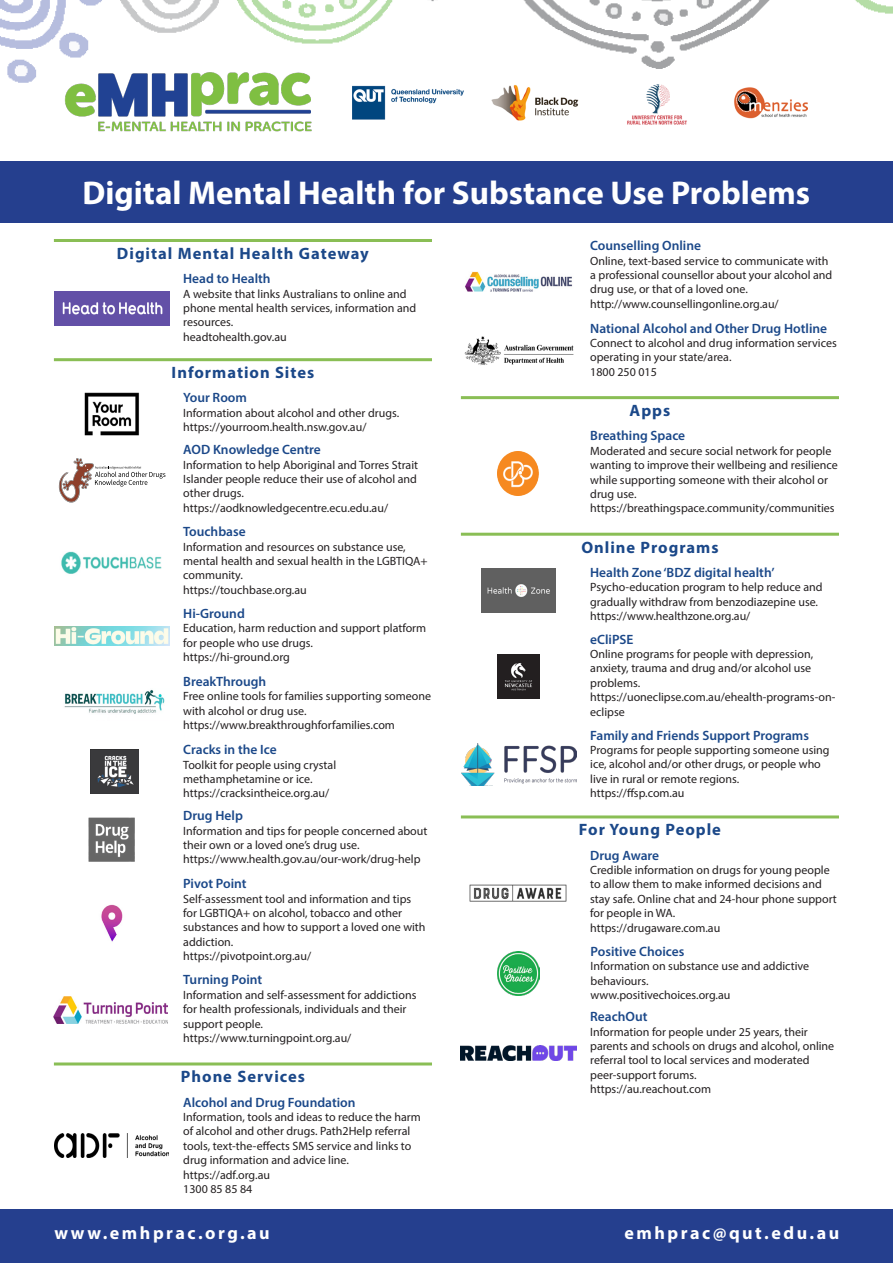
<style>
.page{position:relative;width:893px;height:1263px;background:#fff}
.page>*{position:absolute;margin:0;border:0;box-sizing:border-box;transform-origin:0 0}
.t1{font:700 33px "Myriad Pro";color:#fff}
.t2{font:700 18px "Myriad Pro";letter-spacing:.14em;color:#fff}
.t3{font:700 16.5px "Myriad Pro";letter-spacing:.06em;color:#1b4889}
.t4{font:600 13.5px "Myriad Pro";color:#1b4889}
.t5{font:12px/14.4px "Myriad Pro";color:#231f20}
</style>
<div class="page">
<div style="left:0;top:161px;width:893px;height:62px;background:#253f8e"></div>
<img style="left:523px;top:0;width:370px;height:69px">
<img style="left:0;top:0;width:434px;height:93px">
<img style="left:54px;top:57px;width:270px;height:75px">
<img style="left:353px;top:71px;width:454px;height:54px">
<div style="left:0;top:1209px;width:893px;height:54px;background:#253f8e"></div>
<hr style="left:54px;top:358px;width:378px;height:3px;background:#8abe55">
<hr style="left:54px;top:239px;width:378px;height:3px;background:#8abe55">
<img style="left:55px;top:291px;width:114px;height:35px">
<img style="left:84px;top:392px;width:55px;height:43px">
<img style="left:465px;top:271px;width:108px;height:21px">
<svg style="left:59px;top:458px;width:106px;height:44px"></svg>
<img style="left:61px;top:551px;width:101px;height:23px">
<img style="left:55px;top:627px;width:114px;height:18px">
<img style="left:64px;top:689px;width:101px;height:25px">
<img style="left:91px;top:750px;width:47px;height:44px">
<img style="left:88px;top:817px;width:47px;height:44px">
<img style="left:101px;top:904px;width:22px;height:38px">
<img style="left:53px;top:997px;width:115px;height:27px">
<hr style="left:54px;top:1062px;width:378px;height:3px;background:#8abe55">
<img style="left:54px;top:1134px;width:115px;height:23px">
<img style="left:464px;top:336px;width:110px;height:30px">
<hr style="left:461px;top:396px;width:378px;height:3px;background:#8abe55">
<img style="left:497px;top:451px;width:42px;height:44px">
<hr style="left:461px;top:533px;width:378px;height:3px;background:#8abe55">
<img style="left:482px;top:569px;width:73px;height:43px">
<img style="left:498px;top:654px;width:41px;height:45px">
<img style="left:462px;top:744px;width:114px;height:41px">
<hr style="left:461px;top:815px;width:378px;height:3px;background:#8abe55">
<img style="left:469px;top:884px;width:98px;height:18px">
<img style="left:498px;top:951px;width:41px;height:44px">
<img style="left:461px;top:1046px;width:115px;height:15px">
<p class="t1" style="left:82px;top:171px;width:729px">Digital Mental Health for Substance Use Problems</p>
<p class="t3" style="left:117px;top:243px;width:253px">Digital Mental Health Gateway</p>
<p class="t4" style="left:183px;top:270px;width:89px">Head to Health</p>
<p class="t5" style="left:183px;top:286px;width:234px">A website that links Australians to online and phone mental health services, information and resources.</p>
<p class="t5" style="left:183px;top:329px;width:105px">headtohealth.gov.au</p>
<p class="t3" style="left:172px;top:362px;width:144px">Information Sites</p>
<p class="t4" style="left:183px;top:389px;width:65px">Your Room</p>
<p class="t5" style="left:183px;top:405px;width:217px">Information about alcohol and other drugs.</p>
<p class="t5" style="left:183px;top:420px;width:185px">https://yourroom.health.nsw.gov.au/</p>
<p class="t4" style="left:183px;top:441px;width:139px">AOD Knowledge Centre</p>
<p class="t5" style="left:183px;top:457px;width:236px;text-align:justify">Information to help Aboriginal and Torres Strait Islander people reduce their use of alcohol and other drugs.</p>
<p class="t5" style="left:183px;top:500px;width:206px">https://aodknowledgecentre.ecu.edu.au/</p>
<p class="t4" style="left:183px;top:523px;width:64px">Touchbase</p>
<p class="t5" style="left:183px;top:539px;width:246px">Information and resources on substance use, mental health and sexual health in the LGBTIQA+ community.</p>
<p class="t5" style="left:183px;top:582px;width:125px">https://touchbase.org.au</p>
<p class="t4" style="left:183px;top:605px;width:63px">Hi-Ground</p>
<p class="t5" style="left:183px;top:621px;width:245px">Education, harm reduction and support platform for people who use drugs.</p>
<p class="t5" style="left:183px;top:650px;width:108px">https://hi-ground.org</p>
<p class="t4" style="left:183px;top:673px;width:84px">BreakThrough</p>
<p class="t5" style="left:183px;top:689px;width:249px">Free online tools for families supporting someone with alcohol or drug use.</p>
<p class="t5" style="left:183px;top:718px;width:213px">https://www.breakthroughforfamilies.com</p>
<p class="t4" style="left:183px;top:741px;width:95px">Cracks in the Ice</p>
<p class="t5" style="left:183px;top:757px;width:154px">Toolkit for people using crystal</p>
<p class="t5" style="left:183px;top:771px;width:131px">methamphetamine or ice.</p>
<p class="t5" style="left:183px;top:786px;width:148px">https://cracksintheice.org.au/</p>
<p class="t4" style="left:183px;top:807px;width:61px">Drug Help</p>
<p class="t5" style="left:183px;top:823px;width:246px">Information and tips for people concerned about their own or a loved one’s drug use.</p>
<p class="t5" style="left:183px;top:852px;width:239px">https://www.health.gov.au/our-work/drug-help</p>
<p class="t4" style="left:183px;top:875px;width:65px">Pivot Point</p>
<p class="t5" style="left:183px;top:891px;width:244px">Self-assessment tool and information and tips for LGBTIQA+ on alcohol, tobacco and other substances and how to support a loved one with addiction.</p>
<p class="t5" style="left:183px;top:949px;width:129px">https://pivotpoint.org.au/</p>
<p class="t4" style="left:183px;top:971px;width:81px">Turning Point</p>
<p class="t5" style="left:183px;top:987px;width:235px">Information and self-assessment for addictions for health professionals, individuals and their support people.</p>
<p class="t5" style="left:183px;top:1030px;width:170px">https://www.turningpoint.org.au/</p>
<p class="t3" style="left:181px;top:1066px;width:126px">Phone Services</p>
<p class="t4" style="left:183px;top:1093px;width:174px">Alcohol and Drug Foundation</p>
<p class="t5" style="left:183px;top:1110px;width:239px">Information, tools and ideas to reduce the harm of alcohol and other drugs. Path2Help referral tools, text-the-effects SMS service and links to drug information and advice line.</p>
<p class="t5" style="left:183px;top:1167px;width:88px">https://adf.org.au</p>
<p class="t5" style="left:183px;top:1182px;width:71px">1300 85 85 84</p>
<p class="t4" style="left:590px;top:237px;width:112px">Counselling Online</p>
<p class="t5" style="left:590px;top:253px;width:244px">Online, text-based service to communicate with a professional counsellor about your alcohol and drug use, or that of a loved one.</p>
<p class="t5" style="left:590px;top:296px;width:190px">http://www.counsellingonline.org.au/</p>
<p class="t4" style="left:590px;top:320px;width:238px">National Alcohol and Other Drug Hotline</p>
<p class="t5" style="left:590px;top:336px;width:248px">Connect to alcohol and drug information services operating in your state/area.</p>
<p class="t5" style="left:590px;top:364px;width:68px">1800 250 015</p>
<p class="t3" style="left:630px;top:400px;width:42px">Apps</p>
<p class="t4" style="left:590px;top:427px;width:97px">Breathing Space</p>
<p class="t5" style="left:590px;top:443px;width:249px">Moderated and secure social network for people wanting to improve their wellbeing and resilience while supporting someone with their alcohol or drug use.</p>
<p class="t5" style="left:590px;top:501px;width:246px">https://breathingspace.community/communities</p>
<p class="t3" style="left:581px;top:536px;width:139px">Online Programs</p>
<p class="t4" style="left:590px;top:564px;width:186px">Health Zone ‘BDZ digital health’</p>
<p class="t5" style="left:590px;top:580px;width:234px">Psycho-education program to help reduce and gradually withdraw from benzodiazepine use.</p>
<p class="t5" style="left:590px;top:609px;width:162px">https://www.healthzone.org.au/</p>
<p class="t4" style="left:590px;top:630px;width:45px">eCliPSE</p>
<p class="t5" style="left:590px;top:646px;width:224px">Online programs for people with depression, anxiety, trauma and drug and/or alcohol use problems.</p>
<p class="t5" style="left:590px;top:690px;width:247px">https://uoneclipse.com.au/ehealth-programs-on&shy;eclipse</p>
<p class="t4" style="left:590px;top:726px;width:220px">Family and Friends Support Programs</p>
<p class="t5" style="left:590px;top:743px;width:241px">Programs for people supporting someone using ice, alcohol and/or other drugs, or people who live in rural or remote regions.</p>
<p class="t5" style="left:590px;top:786px;width:96px">https://ffsp.com.au</p>
<p class="t3" style="left:579px;top:819px;width:144px">For Young People</p>
<p class="t4" style="left:590px;top:846px;width:71px">Drug Aware</p>
<p class="t5" style="left:590px;top:863px;width:248px">Credible information on drugs for young people to allow them to make informed decisions and stay safe. Online chat and 24-hour phone support for people in WA.</p>
<p class="t5" style="left:590px;top:920px;width:132px">https://drugaware.com.au</p>
<p class="t4" style="left:591px;top:942px;width:95px">Positive Choices</p>
<p class="t5" style="left:591px;top:959px;width:220px">Information on substance use and addictive behaviours.</p>
<p class="t5" style="left:591px;top:987px;width:141px">www.positivechoices.org.au</p>
<p class="t4" style="left:590px;top:1008px;width:59px">ReachOut</p>
<p class="t5" style="left:590px;top:1024px;width:246px">Information for people under 25 years, their parents and schools on drugs and alcohol, online referral tool to local services and moderated peer-support forums.</p>
<p class="t5" style="left:590px;top:1082px;width:122px">https://au.reachout.com</p>
<h2 class="t2" style="left:54px;top:1221px;width:217px">www.emhprac.org.au</h2>
<h2 class="t2" style="left:624px;top:1221px;width:216px">emhprac@qut.edu.au</h2>
</div>
